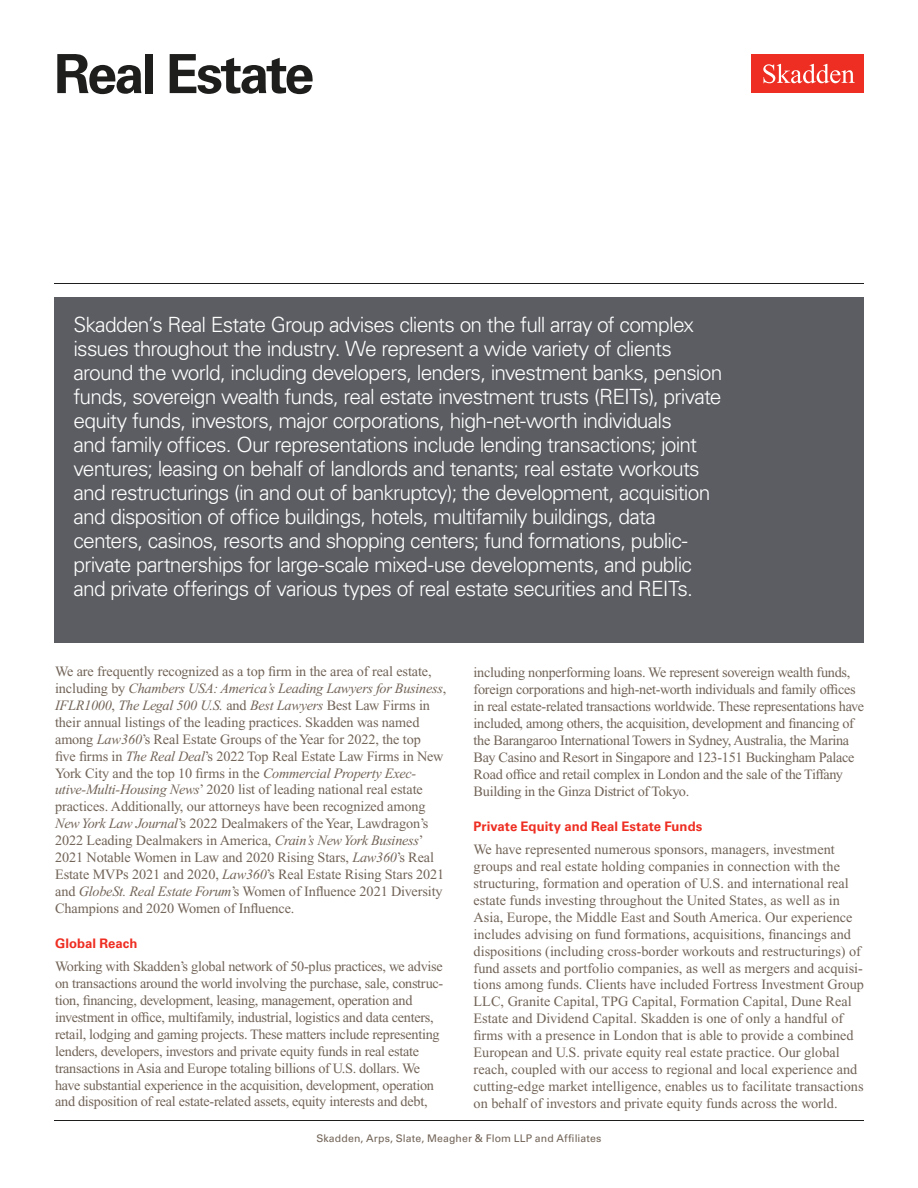
<style>
.page{position:relative;width:918px;height:1188px;background:#fff}
.page>*{position:absolute;margin:0;border:0;box-sizing:border-box;transform-origin:0 0}
.Practice_Area{font:700 54px "Univers LT Std";letter-spacing:-.05em;color:#1e1e1d}
.Feature_Box{font:300 21px/24px "Univers LT Std";letter-spacing:-.04em;color:#fff}
.Main_Body{font:14.25px/17px "Times New Roman PS Std";letter-spacing:-.01em;color:#726458}
.t1{font:700 13.2px "Univers LT Std";color:#ee2e22}
.t2{font:10.5px "Univers LT Std";letter-spacing:.01em;color:#726458}
.s1{font-style:italic}
</style>
<div class="page">
<div style="left:752px;top:54px;width:112px;height:39px;background:#ee2e22"></div>
<svg style="left:763px;top:64px;width:92px;height:19px"></svg>
<div style="left:54px;top:297px;width:810px;height:345px;background:#5b5d62"></div>
<hr style="left:54px;top:1120px;width:810px;height:1px;background:#1e1e1d">
<hr style="left:54px;top:283px;width:810px;height:1px;background:#1e1e1d">
<h1 class="Practice_Area" style="left:54px;top:42px;width:262px">Real Estate</h1>
<p class="Feature_Box" style="left:74px;top:312px;width:650px">Skadden’s Real Estate Group advises clients on the full array of complex issues throughout the industry. We represent a wide variety of clients around the world, including developers, lenders, investment banks, pension funds, sovereign wealth funds, real estate investment trusts (REITs), private equity funds, investors, major corporations, high-net-worth individuals<br>and family offices. Our representations include lending transactions; joint ventures; leasing on behalf of landlords and tenants; real estate workouts and restructurings (in and out of bankruptcy); the development, acquisition and disposition of office buildings, hotels, multifamily buildings, data centers, casinos, resorts and shopping centers; fund formations, public&shy;private partnerships for large-scale mixed-use developments, and public and private offerings of various types of real estate securities and REITs.</p>
<p class="Main_Body" style="left:55px;top:663px;width:393px">We are frequently recognized as a top firm in the area of real estate, including by <span class="s1">Chambers USA: America’s Leading Lawyers for Business</span>, <span class="s1">IFLR1000</span>, <span class="s1">The Legal 500 U.S.</span> and <span class="s1">Best Lawyers</span> Best Law Firms in their annual listings of the leading practices. Skadden was named among <span class="s1">Law360</span>’s Real Estate Groups of the Year for 2022, the top<br>five firms in <span class="s1">The Real Deal</span>’s 2022 Top Real Estate Law Firms in New York City and the top 10 firms in the <span class="s1">Commercial Property Exec&shy;utive-Multi-Housing News</span>’ 2020 list of leading national real estate practices. Additionally, our attorneys have been recognized among <span class="s1">New York Law Journal</span>’s 2022 Dealmakers of the Year, Lawdragon’s 2022 Leading Dealmakers in America, <span class="s1">Crain’s New York Business</span>’ 2021 Notable Women in Law and 2020 Rising Stars, <span class="s1">Law360</span>’s Real Estate MVPs 2021 and 2020, <span class="s1">Law360</span>’s Real Estate Rising Stars 2021 and <span class="s1">GlobeSt. Real Estate Forum</span>’s Women of Influence 2021 Diversity Champions and 2020 Women of Influence.</p>
<p class="t1" style="left:55px;top:935px;width:84px">Global Reach</p>
<p class="Main_Body" style="left:55px;top:958px;width:390px">Working with Skadden’s global network of 50-plus practices, we advise on transactions around the world involving the purchase, sale, construc&shy;tion, financing, development, leasing, management, operation and investment in office, multifamily, industrial, logistics and data centers, retail, lodging and gaming projects. These matters include representing lenders, developers, investors and private equity funds in real estate transactions in Asia and Europe totaling billions of U.S. dollars. We have substantial experience in the acquisition, development, operation and disposition of real estate-related assets, equity interests and debt,</p>
<p class="Main_Body" style="left:474px;top:664px;width:392px">including nonperforming loans. We represent sovereign wealth funds, foreign corporations and high-net-worth individuals and family offices in real estate-related transactions worldwide. These representations have included, among others, the acquisition, development and financing of the Barangaroo International Towers in Sydney, Australia, the Marina Bay Casino and Resort in Singapore and 123-151 Buckingham Palace Road office and retail complex in London and the sale of the Tiffany Building in the Ginza District of Tokyo.</p>
<p class="t1" style="left:474px;top:818px;width:230px">Private Equity and Real Estate Funds</p>
<p class="Main_Body" style="left:474px;top:841px;width:392px">We have represented numerous sponsors, managers, investment groups and real estate holding companies in connection with the structuring, formation and operation of U.S. and international real estate funds investing throughout the United States, as well as in Asia, Europe, the Middle East and South America. Our experience includes advising on fund formations, acquisitions, financings and dispositions (including cross-border workouts and restructurings) of fund assets and portfolio companies, as well as mergers and acquisi&shy;tions among funds. Clients have included Fortress Investment Group LLC, Granite Capital, TPG Capital, Formation Capital, Dune Real Estate and Dividend Capital. Skadden is one of only a handful of firms with a presence in London that is able to provide a combined European and U.S. private equity real estate practice. Our global reach, coupled with our access to regional and local experience and cutting-edge market intelligence, enables us to facilitate transactions on behalf of investors and private equity funds across the world.</p>
<p class="t2" style="left:316px;top:1132px;width:287px">Skadden, Arps, Slate, Meagher &amp; Flom LLP and Affiliates</p>
</div>
